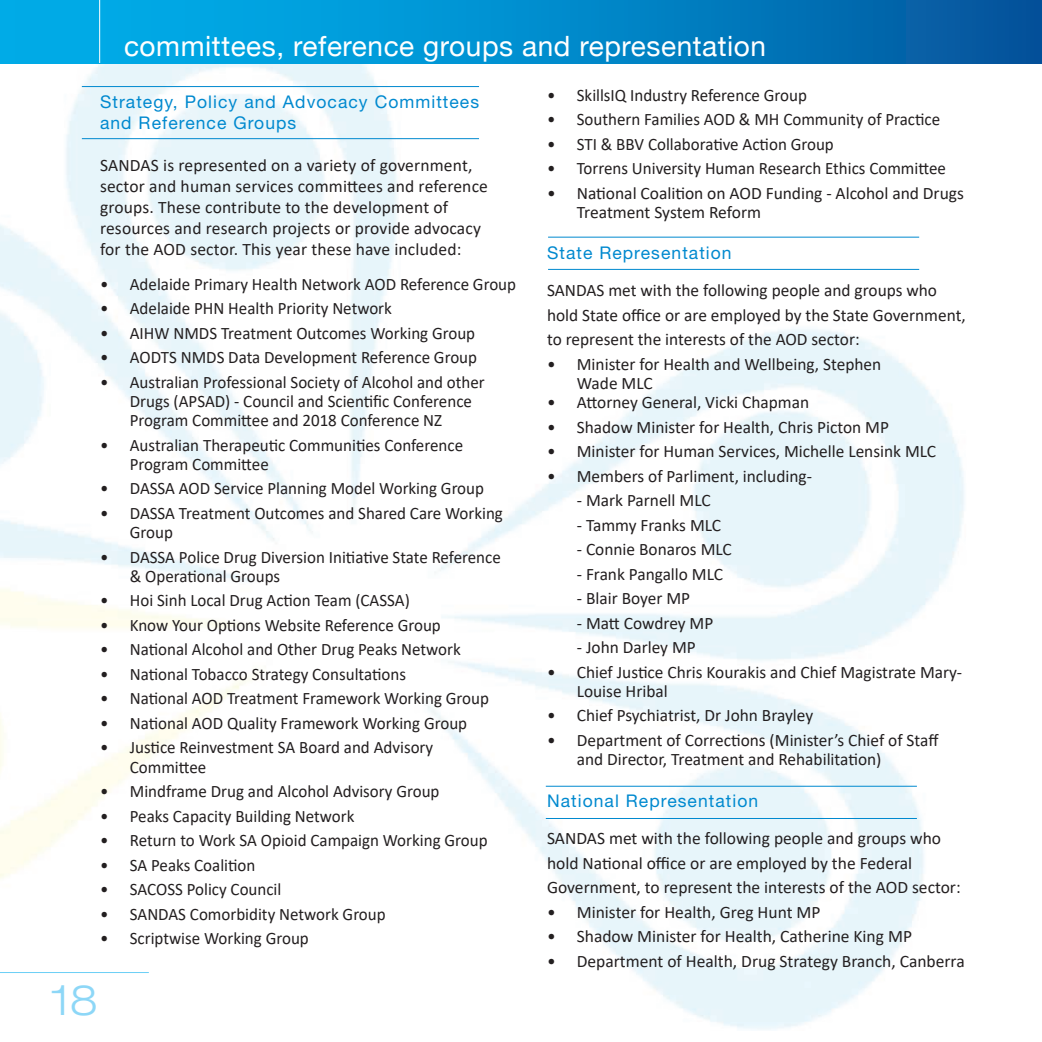
<style>
.page{position:relative;width:1042px;height:1042px;background:#fff}
.page>*{position:absolute;margin:0;border:0;box-sizing:border-box;transform-origin:0 0}
.t1{font:300 expanded 42px "Helvetica Neue";color:#8dd7f7}
.t2{font:28px "Helvetica Neue";letter-spacing:.02em;color:#fff}
.t3{font:17.5px/19.2px "Calibri";color:#231f20}
.t4{font:17.5px/21px "Helvetica Neue LT Std";letter-spacing:.06em;color:#0089cf}
</style>
<div class="page">
<img style="left:0;top:63px;width:1042px;height:967px">
<hr style="left:82px;top:86px;width:397px;height:1px;background:#0089cf">
<hr style="left:82px;top:138px;width:397px;height:1px;background:#0089cf">
<div style="left:0;top:0;width:1042px;height:63px;background:linear-gradient(to right,#00b9f3,#035aa1)"></div>
<hr style="left:99px;top:0;width:1px;height:63px;background:#fff">
<hr style="left:0;top:972px;width:149px;height:1px;background:#6bcff6">
<hr style="left:548px;top:237px;width:371px;height:1px;background:#0089cf">
<hr style="left:548px;top:269px;width:371px;height:1px;background:#0089cf">
<hr style="left:546px;top:786px;width:371px;height:1px;background:#0089cf">
<hr style="left:546px;top:818px;width:371px;height:1px;background:#0089cf">
<h2 class="t2" style="left:124px;top:26px;width:643px">committees, reference groups and representation</h2>
<p class="t4" style="left:100px;top:91px;width:381px">Strategy, Policy and Advocacy Committees and Reference Groups</p>
<p class="t3" style="left:100px;top:154px;width:389px;line-height:21px">SANDAS is represented on a variety of government, sector and human services committees and reference groups. These contribute to the development of resources and research projects or provide advocacy for the AOD sector. This year these have included:</p>
<p class="t3" style="left:100px;top:274px;width:417px">• Adelaide Primary Health Network AOD Reference Group</p>
<p class="t3" style="left:100px;top:298px;width:293px">• Adelaide PHN Health Priority Network</p>
<p class="t3" style="left:100px;top:323px;width:377px">• AIHW NMDS Treatment Outcomes Working Group</p>
<p class="t3" style="left:100px;top:347px;width:378px">• AODTS NMDS Data Development Reference Group</p>
<p class="t3" style="left:130px;top:372px;width:356px;text-indent:-30px">• Australian Professional Society of Alcohol and other<br>Drugs (APSAD) - Council and Scientific Conference<br>Program Committee and 2018 Conference NZ</p>
<p class="t3" style="left:130px;top:435px;width:335px;text-indent:-30px">• Australian Therapeutic Communities Conference<br>Program Committee</p>
<p class="t3" style="left:100px;top:478px;width:385px">• DASSA AOD Service Planning Model Working Group</p>
<p class="t3" style="left:130px;top:503px;width:375px;text-indent:-30px">• DASSA Treatment Outcomes and Shared Care Working<br>Group</p>
<p class="t3" style="left:130px;top:547px;width:372px;text-indent:-30px">• DASSA Police Drug Diversion Initiative State Reference &amp; Operational Groups</p>
<p class="t3" style="left:100px;top:590px;width:311px">• Hoi Sinh Local Drug Action Team (CASSA)</p>
<p class="t3" style="left:100px;top:615px;width:342px">• Know Your Options Website Reference Group</p>
<p class="t3" style="left:100px;top:639px;width:362px">• National Alcohol and Other Drug Peaks Network</p>
<p class="t3" style="left:100px;top:664px;width:307px">• National Tobacco Strategy Consultations</p>
<p class="t3" style="left:100px;top:688px;width:390px">• National AOD Treatment Framework Working Group</p>
<p class="t3" style="left:100px;top:713px;width:369px">• National AOD Quality Framework Working Group</p>
<p class="t3" style="left:130px;top:737px;width:305px;text-indent:-30px">• Justice Reinvestment SA Board and Advisory<br>Committee</p>
<p class="t3" style="left:100px;top:781px;width:341px">• Mindframe Drug and Alcohol Advisory Group</p>
<p class="t3" style="left:100px;top:806px;width:256px">• Peaks Capacity Building Network</p>
<p class="t3" style="left:100px;top:830px;width:389px">• Return to Work SA Opioid Campaign Working Group</p>
<p class="t3" style="left:100px;top:855px;width:157px">• SA Peaks Coalition</p>
<p class="t3" style="left:100px;top:879px;width:183px">• SACOSS Policy Council</p>
<p class="t3" style="left:100px;top:904px;width:287px">• SANDAS Comorbidity Network Group</p>
<p class="t3" style="left:100px;top:928px;width:210px">• Scriptwise Working Group</p>
<h1 class="t1" style="left:51px;top:975px;width:48px">18</h1>
<p class="t3" style="left:547px;top:85px;width:261px">• SkillsIQ Industry Reference Group</p>
<p class="t3" style="left:547px;top:109px;width:394px">• Southern Families AOD &amp; MH Community of Practice</p>
<p class="t3" style="left:547px;top:134px;width:288px">• STI &amp; BBV Collaborative Action Group</p>
<p class="t3" style="left:547px;top:158px;width:400px">• Torrens University Human Research Ethics Committee</p>
<p class="t3" style="left:577px;top:183px;width:388px;text-indent:-30px">• National Coalition on AOD Funding - Alcohol and Drugs<br>Treatment System Reform</p>
<p class="t4" style="left:547px;top:242px;width:186px">State Representation</p>
<p class="t3" style="left:547px;top:278px;width:420px;line-height:24.5px">SANDAS met with the following people and groups who hold State office or are employed by the State Government, to represent the interests of the AOD sector:</p>
<p class="t3" style="left:577px;top:354px;width:306px;text-indent:-30px">• Minister for Health and Wellbeing, Stephen<br>Wade MLC</p>
<p class="t3" style="left:547px;top:392px;width:264px">• Attorney General, Vicki Chapman</p>
<p class="t3" style="left:547px;top:417px;width:343px">• Shadow Minister for Health, Chris Picton MP</p>
<p class="t3" style="left:547px;top:441px;width:391px">• Minister for Human Services, Michelle Lensink MLC</p>
<p class="t3" style="left:547px;top:466px;width:266px">• Members of Parliment, including-</p>
<p class="t3" style="left:577px;top:490px;width:135px">- Mark Parnell MLC</p>
<p class="t3" style="left:577px;top:515px;width:146px">- Tammy Franks MLC</p>
<p class="t3" style="left:577px;top:539px;width:156px">- Connie Bonaros MLC</p>
<p class="t3" style="left:577px;top:564px;width:148px">- Frank Pangallo MLC</p>
<p class="t3" style="left:577px;top:588px;width:115px">- Blair Boyer MP</p>
<p class="t3" style="left:577px;top:613px;width:138px">- Matt Cowdrey MP</p>
<p class="t3" style="left:577px;top:637px;width:120px">- John Darley MP</p>
<p class="t3" style="left:577px;top:662px;width:387px;text-indent:-30px">• Chief Justice Chris Kourakis and Chief Magistrate Mary-<br>Louise Hribal</p>
<p class="t3" style="left:547px;top:705px;width:268px">• Chief Psychiatrist, Dr John Brayley</p>
<p class="t3" style="left:577px;top:730px;width:363px;text-indent:-30px">• Department of Corrections (Minister’s Chief of Staff and Director, Treatment and Rehabilitation)</p>
<p class="t4" style="left:547px;top:790px;width:213px">National Representation</p>
<p class="t3" style="left:547px;top:825px;width:415px;line-height:24.5px">SANDAS met with the following people and groups who hold National office or are employed by the Federal<br>Government, to represent the interests of the AOD sector:</p>
<p class="t3" style="left:547px;top:901px;width:275px">• Minister for Health, Greg Hunt MP</p>
<p class="t3" style="left:547px;top:926px;width:366px">• Shadow Minister for Health, Catherine King MP</p>
<p class="t3" style="left:547px;top:950px;width:419px">• Department of Health, Drug Strategy Branch, Canberra</p>
</div>
